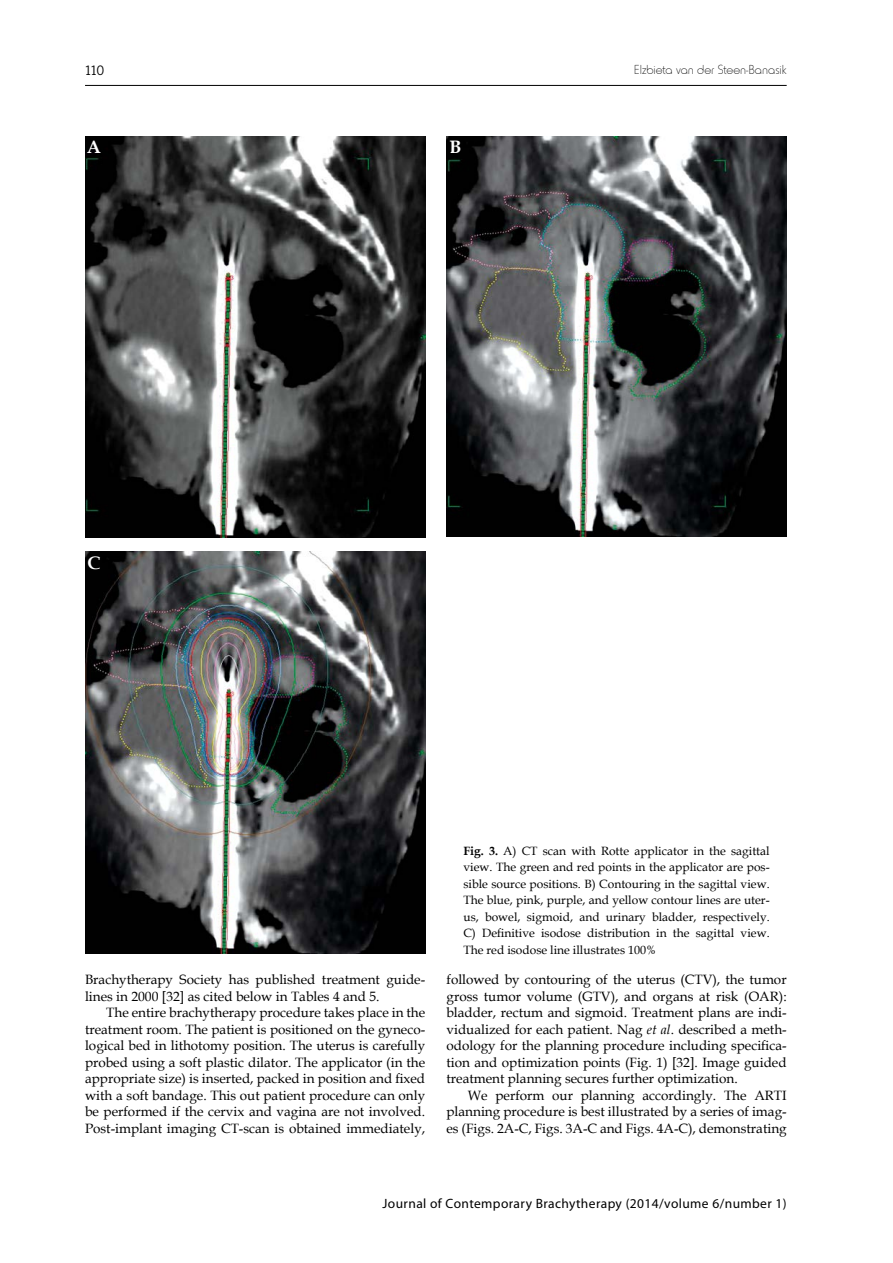
<style>
.page{position:relative;width:893px;height:1263px;background:#fff}
.page>*{position:absolute;margin:0;border:0;box-sizing:border-box;transform-origin:0 0}
.t1{font:700 18px "Book Antiqua";color:#fff}
.t2{font:14.25px "Naomi Sans EFNPS Light";color:#000}
.t3{font:13.5px/16.5px "Book Antiqua";color:#000;text-align:justify}
.t4{font:13.5px "Myriad Pro";letter-spacing:.03em;color:#000}
.t5{font:13.5px "Horatio D Ligh";color:#000}
.t6{font:12px/16.5px "Book Antiqua";color:#000;text-align:justify}
.s1{font-weight:700}
.s2{font-style:italic}
</style>
<div class="page">
<hr style="left:85px;top:85px;width:702px;height:1px;background:#000">
<img style="left:85px;top:136px;width:340px;height:401px">
<img style="left:446px;top:136px;width:341px;height:400px">
<img style="left:85px;top:552px;width:340px;height:402px">
<p class="t2" style="left:85px;top:62px;width:21px">110</p>
<p class="t5" style="left:634px;top:62px;width:154px">Elzbieta van der Steen-Banasik</p>
<h1 class="t1" style="left:87px;top:134px;width:16px">A</h1>
<h1 class="t1" style="left:449px;top:134px;width:14px">B</h1>
<h1 class="t1" style="left:87px;top:550px;width:14px">C</h1>
<p class="t3" style="left:85px;top:971px;width:342px">Brachytherapy Society has published treatment guide&shy;lines in 2000 [32] as cited below in Tables 4 and 5.</p>
<p class="t3" style="left:85px;top:1004px;width:342px;text-indent:21px">The entire brachytherapy procedure takes place in the treatment room. The patient is positioned on the gyneco&shy;logical bed in lithotomy position. The uterus is carefully probed using a soft plastic dilator. The applicator (in the appropriate size) is inserted, packed in position and fixed with a soft bandage. This out patient procedure can only be performed if the cervix and vagina are not involved.<br>Post-implant imaging CT-scan is obtained immediately,</p>
<p class="t6" style="left:463px;top:842px;width:308px"><span class="s1">Fig. 3.</span> A) CT scan with Rotte applicator in the sagittal view. The green and red points in the applicator are pos&shy;sible source positions. B) Contouring in the sagittal view.<br>The blue, pink, purple, and yellow contour lines are uter&shy;us, bowel, sigmoid, and urinary bladder, respectively.<br>C) Definitive isodose distribution in the sagittal view.<br>The red isodose line illustrates 100%</p>
<p class="t3" style="left:446px;top:971px;width:342px">followed by contouring of the uterus (CTV), the tumor gross tumor volume (GTV), and organs at risk (OAR): bladder, rectum and sigmoid. Treatment plans are indi&shy;vidualized for each patient. Nag <span class="s2">et al</span>. described a meth&shy;odology for the planning procedure including specifica&shy;tion and optimization points (Fig. 1) [32]. Image guided treatment planning secures further optimization.</p>
<p class="t3" style="left:446px;top:1086px;width:342px;text-indent:21px">We perform our planning accordingly. The ARTI planning procedure is best illustrated by a series of imag&shy;es (Figs. 2A-C, Figs. 3A-C and Figs. 4A-C), demonstrating</p>
<p class="t4" style="left:383px;top:1195px;width:406px">Journal of Contemporary Brachytherapy (2014/volume 6/number 1)</p>
</div>
